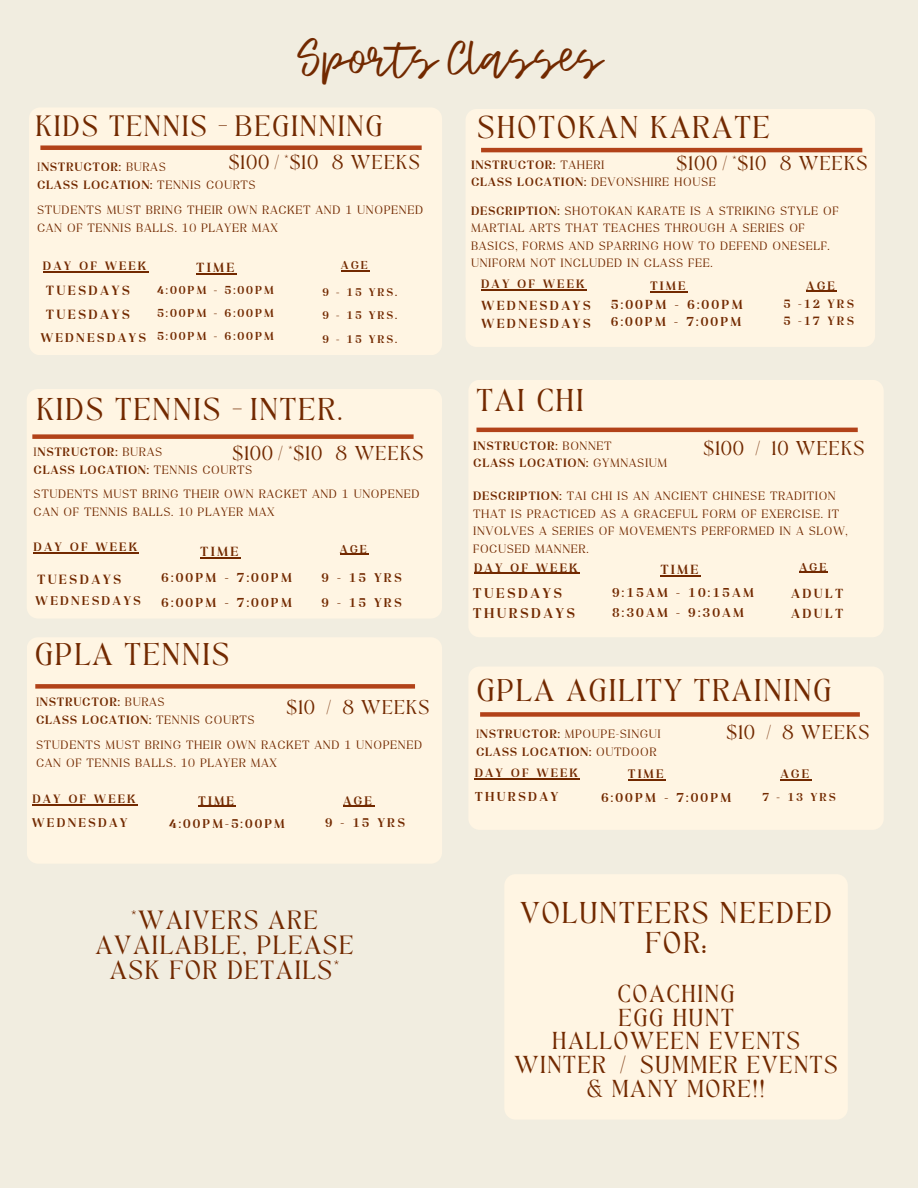
<style>
.page{position:relative;width:918px;height:1188px;background:#f1ede0}
.page>*{position:absolute;margin:0;border:0;box-sizing:border-box;transform-origin:0 0}
.t1{font:49.5px "Indian";color:#722900}
.t2{font:22.05px "TAN Angleton";letter-spacing:.05em;color:#722900}
.t3{font:21.9px "TAN Angleton";letter-spacing:.05em;color:#722900}
.t4{font:21px/29.2px "TAN Angleton";letter-spacing:.05em;color:#722900;text-align:center}
.t5{font:20.55px "TAN Angleton";letter-spacing:.05em;color:#722900}
.t6{font:18.45px/24.8px "TAN Angleton";letter-spacing:.05em;color:#722900;text-align:center}
.t7{font:17.1px/23.7px "TAN Angleton";letter-spacing:.05em;color:#722900;text-align:center}
.t8{font:14.1px "TAN Angleton";letter-spacing:.05em;color:#722900}
.t9{font:700 14.1px "Cloud Lucent";letter-spacing:.165em;color:#722900}
.t10{font:13.95px "TAN Angleton";letter-spacing:.05em;color:#722900}
.t11{font:700 13.2px "Cloud Lucent";letter-spacing:.165em;color:#722900}
.t12{font:700 13.05px "Cloud Lucent";letter-spacing:.165em;color:#722900}
.t13{font:700 12.9px "Cloud Lucent";letter-spacing:.165em;color:#722900}
.t14{font:700 12.75px "Cloud Lucent";letter-spacing:.165em;color:#722900}
.t15{font:700 12.6px "Cloud Lucent";letter-spacing:.165em;color:#722900}
.t16{font:700 12.45px "Cloud Lucent";letter-spacing:.165em;color:#722900}
.t17{font:700 12.3px "Cloud Lucent";letter-spacing:.165em;color:#722900}
.t18{font:700 12.15px "Cloud Lucent";letter-spacing:.165em;color:#722900}
.t19{font:12px/17.5px "Cloud Lucent";letter-spacing:.05em;color:#722900}
.t20{font:700 12px "Cloud Lucent";letter-spacing:.05em;color:#722900}
.t21{font:700 12px "Cloud Lucent";letter-spacing:.165em;color:#722900}
.t22{font:700 11.85px "Cloud Lucent";letter-spacing:.165em;color:#722900}
.t23{font:700 11.55px "Cloud Lucent";letter-spacing:.165em;color:#722900}
.t24{font:700 11.4px "Cloud Lucent";letter-spacing:.165em;color:#722900}
.t25{font:700 11.1px "Cloud Lucent";letter-spacing:.165em;color:#722900}
.s1{font-weight:400}
.s2{font-weight:700}
</style>
<div class="page">
<div style="left:469px;top:380px;width:414px;height:257px;background:#fff5e3"></div>
<hr style="left:476px;top:428px;width:382px;height:4px;background:#b24219">
<hr style="left:474px;top:573px;width:106px;height:1px;background:#722900">
<hr style="left:660px;top:575px;width:41px;height:1px;background:#722900">
<svg style="left:799px;top:572px;width:29px;height:1px"></svg>
<div style="left:29px;top:108px;width:413px;height:247px;background:#fff5e3"></div>
<div style="left:40px;top:145px;width:382px;height:5px;background:#b24219"></div>
<hr style="left:43px;top:271px;width:106px;height:1px;background:#722900">
<hr style="left:196px;top:273px;width:41px;height:1px;background:#722900">
<svg style="left:341px;top:270px;width:29px;height:1px"></svg>
<div style="left:466px;top:109px;width:409px;height:238px;background:#fff5e3"></div>
<hr style="left:481px;top:148px;width:381px;height:4px;background:#b24219">
<hr style="left:481px;top:289px;width:106px;height:1px;background:#722900">
<hr style="left:650px;top:291px;width:38px;height:1px;background:#722900">
<hr style="left:806px;top:291px;width:31px;height:1px;background:#722900">
<div style="left:27px;top:389px;width:415px;height:229px;background:#fff5e3"></div>
<div style="left:32px;top:434px;width:382px;height:5px;background:#b24219"></div>
<hr style="left:34px;top:553px;width:105px;height:1px;background:#722900">
<hr style="left:200px;top:557px;width:41px;height:1px;background:#722900">
<svg style="left:340px;top:554px;width:29px;height:1px"></svg>
<div style="left:27px;top:638px;width:415px;height:225px;background:#fff5e3"></div>
<div style="left:35px;top:684px;width:380px;height:5px;background:#b24219"></div>
<hr style="left:32px;top:805px;width:106px;height:1px;background:#722900">
<hr style="left:198px;top:806px;width:38px;height:1px;background:#722900">
<hr style="left:343px;top:806px;width:31px;height:1px;background:#722900">
<div style="left:469px;top:667px;width:414px;height:163px;background:#fff5e3"></div>
<div style="left:480px;top:712px;width:380px;height:5px;background:#b24219"></div>
<hr style="left:475px;top:778px;width:105px;height:2px;background:#722900">
<hr style="left:628px;top:780px;width:38px;height:1px;background:#722900">
<hr style="left:780px;top:780px;width:32px;height:1px;background:#722900">
<div style="left:505px;top:874px;width:343px;height:245px;background:#fff5e3"></div>
<h4 class="t1" style="left:298px;top:34px;width:306px">Sports Classes</h4>
<h4 class="t2" style="left:477px;top:116px;width:295px">SHOTOKAN KARATE</h4>
<h6 class="t5" style="left:35px;top:115px;width:349px">KIDS TENNIS - BEGINNING</h6>
<p class="t8" style="left:229px;top:155px;width:193px">$100/*$10 8 WEEKS</p>
<p class="t20" style="left:37px;top:160px;width:130px"><span class="s1">I</span>NSTRUCTOR: <span class="s1">BURAS</span></p>
<h4 class="t20" style="left:37px;top:178px;width:220px">CLASS LOCATION: <span class="s1">TENNIS COURTS</span></h4>
<h6 class="t19" style="left:37px;top:202px;width:388px;line-height:18px">STUDENTS MUST BRING THEIR OWN RACKET AND 1 UNOPENED<br>CAN OF TENNIS BALLS. 10 PLAYER MAX</h6>
<h6 class="t21" style="left:43px;top:259px;width:105px">DAY OF WEEK</h6>
<p class="t11" style="left:196px;top:260px;width:40px">TIME</p>
<h2 class="t24" style="left:341px;top:258px;width:29px">AGE</h2>
<h5 class="t23" style="left:157px;top:283px;width:118px">4:00PM - 5:00PM</h5>
<p class="t25" style="left:322px;top:286px;width:76px">9 - 15 YRS.</p>
<p class="t23" style="left:157px;top:306px;width:118px">5:00PM - 6:00PM</p>
<p class="t23" style="left:157px;top:329px;width:118px">5:00PM - 6:00PM</p>
<h6 class="t11" style="left:46px;top:283px;width:86px">TUESDAYS</h6>
<h4 class="t11" style="left:46px;top:307px;width:86px">TUESDAYS</h4>
<h4 class="t15" style="left:40px;top:331px;width:107px">WEDNESDAYS</h4>
<h6 class="t25" style="left:322px;top:309px;width:76px">9 - 15 YRS.</h6>
<h6 class="t25" style="left:322px;top:332px;width:76px">9 - 15 YRS.</h6>
<h4 class="t2" style="left:36px;top:397px;width:308px">KIDS TENNIS - INTER.</h4>
<h3 class="t8" style="left:232px;top:446px;width:193px">$100/*$10 8 WEEKS</h3>
<h4 class="t20" style="left:34px;top:444px;width:130px"><span class="s1">I</span>NSTRUCTOR: <span class="s1">BURAS</span></h4>
<h6 class="t20" style="left:34px;top:462px;width:220px">CLASS LOCATION: <span class="s1">TENNIS COURTS</span></h6>
<h6 class="t19" style="left:34px;top:486px;width:388px;line-height:18px">STUDENTS MUST BRING THEIR OWN RACKET AND 1 UNOPENED<br>CAN OF TENNIS BALLS. 10 PLAYER MAX</h6>
<h6 class="t21" style="left:34px;top:540px;width:105px">DAY OF WEEK</h6>
<h2 class="t11" style="left:200px;top:544px;width:40px">TIME</h2>
<p class="t24" style="left:340px;top:542px;width:29px">AGE</p>
<p class="t11" style="left:37px;top:572px;width:86px">TUESDAYS</p>
<p class="t15" style="left:321px;top:571px;width:82px">9 - 15 YRS</p>
<h5 class="t15" style="left:35px;top:594px;width:107px">WEDNESDAYS</h5>
<h6 class="t13" style="left:161px;top:570px;width:132px">6:00PM - 7:00PM</h6>
<h6 class="t13" style="left:161px;top:595px;width:132px">6:00PM - 7:00PM</h6>
<h6 class="t15" style="left:321px;top:595px;width:82px">9 - 15 YRS</h6>
<h5 class="t3" style="left:34px;top:643px;width:197px">GPLA TENNIS</h5>
<h6 class="t20" style="left:36px;top:695px;width:130px"><span class="s1">I</span>NSTRUCTOR: <span class="s1">BURAS</span></h6>
<h6 class="t20" style="left:36px;top:713px;width:220px">CLASS LOCATION: <span class="s1">TENNIS COURTS</span></h6>
<h6 class="t19" style="left:36px;top:737px;width:388px;line-height:18px">STUDENTS MUST BRING THEIR OWN RACKET AND 1 UNOPENED<br>CAN OF TENNIS BALLS. 10 PLAYER MAX</h6>
<h2 class="t10" style="left:287px;top:700px;width:145px">$10 / 8 WEEKS</h2>
<p class="t21" style="left:32px;top:792px;width:105px">DAY OF WEEK</p>
<p class="t17" style="left:198px;top:793px;width:37px">TIME</p>
<p class="t17" style="left:343px;top:793px;width:31px">AGE</p>
<h4 class="t16" style="left:32px;top:816px;width:97px">WEDNESDAY</h4>
<h6 class="t15" style="left:169px;top:817px;width:117px">4:00PM-5:00PM</h6>
<h6 class="t16" style="left:325px;top:816px;width:82px">9 - 15 YRS</h6>
<h3 class="t6" style="left:95px;top:911px;width:260px">*WAIVERS ARE<br>AVAILABLE, PLEASE<br>ASK FOR DETAILS*</h3>
<h2 class="t8" style="left:677px;top:155px;width:193px">$100/*$10 8 WEEKS</h2>
<h4 class="t20" style="left:471px;top:158px;width:135px">INSTRUCTOR: <span class="s1">TAHERI</span></h4>
<h6 class="t19" style="left:471px;top:174px;width:247px"><span class="s2">CLASS LOCATION:</span> DEVONSHIRE HOUSE</h6>
<h4 class="t19" style="left:471px;top:203px;width:369px"><span class="s2">DESCRIPTION:</span> SHOTOKAN KARATE IS A STRIKING STYLE OF MARTIAL ARTS THAT TEACHES THROUGH A SERIES OF BASICS, FORMS AND SPARRING HOW TO DEFEND ONESELF.<br>UNIFORM NOT INCLUDED IN CLASS FEE.</h4>
<h6 class="t21" style="left:481px;top:277px;width:105px">DAY OF WEEK</h6>
<h6 class="t18" style="left:650px;top:279px;width:37px">TIME</h6>
<h2 class="t18" style="left:806px;top:278px;width:30px">AGE</h2>
<p class="t12" style="left:481px;top:298px;width:111px">WEDNESDAYS</p>
<p class="t12" style="left:481px;top:316px;width:111px">WEDNESDAYS</p>
<h6 class="t22" style="left:783px;top:298px;width:72px">5 -12 YRS</h6>
<p class="t12" style="left:611px;top:297px;width:133px">5:00PM - 6:00PM</p>
<h5 class="t13" style="left:611px;top:314px;width:132px">6:00PM - 7:00PM</h5>
<h6 class="t22" style="left:783px;top:314px;width:72px">5 -17 YRS</h6>
<h2 class="t2" style="left:476px;top:388px;width:110px">TAI CHI</h2>
<h1 class="t10" style="left:704px;top:441px;width:163px">$100 / 10 WEEKS</h1>
<p class="t20" style="left:473px;top:439px;width:140px">INSTRUCTOR: <span class="s1">BONNET</span></p>
<p class="t20" style="left:473px;top:456px;width:196px">CLASS LOCATION: <span class="s1">GYMNASIUM</span></p>
<h6 class="t19" style="left:473px;top:488px;width:376px"><span class="s2">DESCRIPTION:</span> TAI CHI IS AN ANCIENT CHINESE TRADITION THAT IS PRACTICED AS A GRACEFUL FORM OF EXERCISE. IT INVOLVES A SERIES OF MOVEMENTS PERFORMED IN A SLOW, FOCUSED MANNER.</h6>
<h4 class="t24" style="left:799px;top:560px;width:29px">AGE</h4>
<h4 class="t9" style="left:473px;top:585px;width:91px">TUESDAYS</h4>
<h6 class="t14" style="left:612px;top:585px;width:143px">9:15AM - 10:15AM</h6>
<h6 class="t12" style="left:791px;top:586px;width:54px">ADULT</h6>
<h5 class="t21" style="left:474px;top:561px;width:105px">DAY OF WEEK</h5>
<p class="t11" style="left:660px;top:562px;width:40px">TIME</p>
<h6 class="t9" style="left:473px;top:605px;width:104px">THURSDAYS</h6>
<h6 class="t14" style="left:612px;top:606px;width:133px">8:30AM - 9:30AM</h6>
<h4 class="t12" style="left:791px;top:606px;width:54px">ADULT</h4>
<h4 class="t3" style="left:476px;top:679px;width:358px">GPLA AGILITY TRAINING</h4>
<p class="t19" style="left:476px;top:726px;width:186px">I<span class="s2">NSTRUCTOR:</span> MPOUPE-SINGUI</p>
<h6 class="t20" style="left:476px;top:745px;width:182px">CLASS LOCATION: <span class="s1">OUTDOOR</span></h6>
<h4 class="t10" style="left:727px;top:725px;width:145px">$10 / 8 WEEKS</h4>
<h4 class="t21" style="left:475px;top:766px;width:105px">DAY OF WEEK</h4>
<h4 class="t17" style="left:628px;top:767px;width:37px">TIME</h4>
<h4 class="t17" style="left:780px;top:767px;width:31px">AGE</h4>
<p class="t13" style="left:475px;top:789px;width:85px">THURSDAY</p>
<h5 class="t14" style="left:601px;top:790px;width:132px">6:00PM - 7:00PM</h5>
<h2 class="t24" style="left:762px;top:790px;width:75px">7 - 13 YRS</h2>
<h4 class="t13" style="left:476px;top:796px;width:73px">TUESDAY</h4>
<h4 class="t4" style="left:520px;top:902px;width:314px">VOLUNTEERS NEEDED<br>FOR:</h4>
<h4 class="t7" style="left:514px;top:985px;width:325px">COACHING<br>EGG HUNT<br>HALLOWEEN EVENTS<br>WINTER / SUMMER EVENTS &amp; MANY MORE!!</h4>
</div>
